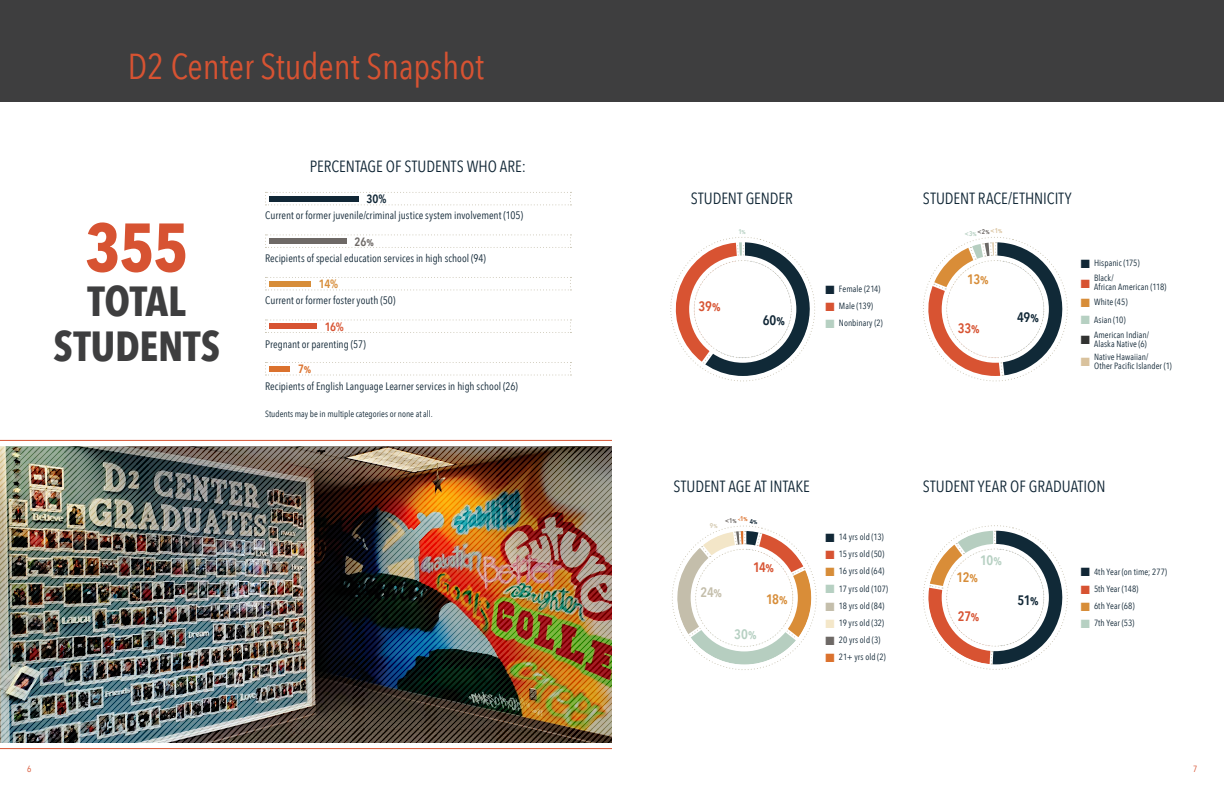
<style>
.page{position:relative;width:1224px;height:792px;background:#fff}
.page>*{position:absolute;margin:0;border:0;box-sizing:border-box;transform-origin:0 0}
.t1{font:700 67.8px "Avenir Next Condensed";color:#d75332}
.t2{font:700 42px/45px "Avenir Next Condensed";letter-spacing:-.005em;color:#3e3e3f;text-align:center}
.t3{font:36px "Avenir Next Condensed";color:#d75332}
.t4{font:16.2px "Avenir Next Condensed";letter-spacing:-.005em;color:#112736}
.t5{font:600 13.7px "Avenir Next Condensed";letter-spacing:-.015em;color:#d75332}
.t6{font:600 13.7px "Avenir Next Condensed";color:#112736}
.t7{font:600 13.7px "Avenir Next Condensed";color:#d78d39}
.t8{font:600 13.7px "Avenir Next Condensed";color:#b6d0c2}
.t9{font:600 13.7px "Avenir Next Condensed";color:#c4beab}
.t10{font:600 12px "Avenir Next Condensed";color:#112736}
.t11{font:600 12px "Avenir Next Condensed";color:#d75332}
.t12{font:600 12px "Avenir Next Condensed";color:#d78d39}
.t13{font:600 12px "Avenir Next Condensed";color:#6e6966}
.t14{font:600 12px "Avenir Next Condensed";color:#db722e}
.t15{font:12px "Zapf Dingbats ITC";color:#d75332}
.t16{font:12px "Zapf Dingbats ITC";color:#323332}
.t17{font:12px "Zapf Dingbats ITC";color:#d9c29d}
.t18{font:10.8px "Avenir Next Condensed";color:#112736}
.t19{font:9px/9px "Avenir Next Condensed";letter-spacing:.005em;color:#112736}
.t20{font:9px "Avenir Next Condensed";color:#d75332}
.t21{font:600 6.8px "Avenir Next Condensed";color:#b6d0c2}
.t22{font:600 6.8px "Avenir Next Condensed";color:#6e6966}
.t23{font:600 6.8px "Avenir Next Condensed";color:#112736}
.t24{font:600 6.8px "Avenir Next Condensed";color:#d4c9b0}
.s1{color:#d75332}
.s2{color:#b6d0c2}
.s3{color:#d78d39}
.s4{color:#c4beab}
.s5{color:#f4e7c9}
.s6{color:#6e6966}
.s7{color:#db722e}
</style>
<div class="page">
<svg style="left:672px;top:526px;width:145px;height:144px"></svg>
<svg style="left:923px;top:237px;width:145px;height:144px"></svg>
<svg style="left:670px;top:237px;width:145px;height:144px"></svg>
<img style="left:0;top:447px;width:612px;height:295px">
<div style="left:0;top:0;width:1224px;height:102px;background:#3e3e3f"></div>
<svg style="left:265px;top:192px;width:306px;height:13px"></svg>
<div style="left:269px;top:196px;width:89px;height:6px;background:#112736"></div>
<svg style="left:265px;top:319px;width:306px;height:14px"></svg>
<div style="left:269px;top:323px;width:48px;height:6px;background:#d75332"></div>
<svg style="left:265px;top:277px;width:306px;height:13px"></svg>
<div style="left:269px;top:281px;width:42px;height:6px;background:#d78d39"></div>
<svg style="left:265px;top:362px;width:306px;height:14px"></svg>
<div style="left:269px;top:366px;width:21px;height:6px;background:#db722e"></div>
<svg style="left:923px;top:525px;width:145px;height:145px"></svg>
<svg style="left:265px;top:234px;width:306px;height:14px"></svg>
<div style="left:269px;top:238px;width:78px;height:6px;background:#6e6966"></div>
<hr style="left:0;top:748px;width:612px;height:1px;background:#d75332">
<hr style="left:0;top:440px;width:612px;height:1px;background:#d75332">
<h3 class="t3" style="left:128px;top:36px;width:358px">D2 Center Student Snapshot</h3>
<h1 class="t1" style="left:85px;top:206px;width:105px">355</h1>
<h2 class="t2" style="left:53px;top:279px;width:168px">TOTAL<br>STUDENTS</h2>
<h3 class="t4" style="left:310px;top:152px;width:218px">PERCENTAGE OF STUDENTS WHO ARE:</h3>
<p class="t18" style="left:265px;top:206px;width:259px">Current or former juvenile/criminal justice system involvement (105)</p>
<h3 class="t10" style="left:367px;top:189px;width:21px">30%</h3>
<h3 class="t13" style="left:355px;top:231px;width:21px">26%</h3>
<p class="t18" style="left:265px;top:249px;width:222px">Recipients of special education services in high school (94)</p>
<h3 class="t12" style="left:319px;top:274px;width:21px">14%</h3>
<p class="t18" style="left:265px;top:291px;width:132px">Current or former foster youth (50)</p>
<h3 class="t11" style="left:325px;top:316px;width:21px">16%</h3>
<p class="t18" style="left:265px;top:335px;width:102px">Pregnant or parenting (57)</p>
<h3 class="t14" style="left:298px;top:359px;width:15px">7%</h3>
<p class="t18" style="left:265px;top:377px;width:254px">Recipients of English Language Learner services in high school (26)</p>
<p class="t19" style="left:265px;top:409px;width:169px">Students may be in multiple categories or none at all.</p>
<h3 class="t4" style="left:691px;top:184px;width:104px">STUDENT GENDER</h3>
<h3 class="t4" style="left:923px;top:184px;width:150px">STUDENT RACE/ETHNICITY</h3>
<p class="t21" style="left:738px;top:226px;width:9px">1%</p>
<p class="t21" style="left:964px;top:227px;width:39px">&lt;3%<sup>&lt;2%</sup><sup>&lt;1%</sup></p>
<h3 class="t5" style="left:699px;top:295px;width:24px">39%</h3>
<h3 class="t6" style="left:763px;top:309px;width:24px">60%</h3>
<p class="t19" style="left:826px;top:284px;width:57px">■ Female (214)</p>
<p class="t19" style="left:826px;top:301px;width:49px"><span class="s1">■</span> Male (139)</p>
<p class="t19" style="left:826px;top:318px;width:59px"><span class="s2">■</span> Nonbinary (2)</p>
<h3 class="t7" style="left:967px;top:268px;width:23px">13%</h3>
<h3 class="t5" style="left:958px;top:316px;width:23px">33%</h3>
<h3 class="t6" style="left:1017px;top:305px;width:23px">49%</h3>
<p class="t19" style="left:1081px;top:258px;width:61px">■ Hispanic (175)</p>
<h3 class="t15" style="left:1081px;top:278px;width:11px">■</h3>
<p class="t19" style="left:1094px;top:273px;width:74px">Black/<br>African American (118)</p>
<p class="t19" style="left:1081px;top:297px;width:48px"><span class="s3">■</span> White (45)</p>
<p class="t19" style="left:1081px;top:314px;width:46px"><span class="s2">■</span> Asian (10)</p>
<h3 class="t16" style="left:1081px;top:334px;width:11px">■</h3>
<p class="t19" style="left:1094px;top:330px;width:57px">American Indian/<br>Alaska Native (6)</p>
<h3 class="t17" style="left:1081px;top:357px;width:11px">■</h3>
<p class="t19" style="left:1094px;top:352px;width:79px">Native Hawaiian/<br>Other Pacific Islander (1)</p>
<h3 class="t4" style="left:673px;top:473px;width:138px">STUDENT AGE AT INTAKE</h3>
<p class="t22" style="left:725px;top:514px;width:25px">&lt;1% <sup>&lt;</sup><sup>1%</sup></p>
<p class="t23" style="left:750px;top:515px;width:9px">4%</p>
<p class="t24" style="left:710px;top:520px;width:9px">9%</p>
<h3 class="t9" style="left:701px;top:580px;width:23px">24%</h3>
<h3 class="t5" style="left:753px;top:556px;width:23px">14%</h3>
<h3 class="t8" style="left:734px;top:622px;width:24px">30%</h3>
<h3 class="t7" style="left:766px;top:588px;width:23px">18%</h3>
<p class="t19" style="left:826px;top:532px;width:60px">■ 14 yrs old (13)</p>
<p class="t19" style="left:826px;top:549px;width:60px"><span class="s1">■</span> 15 yrs old (50)</p>
<p class="t19" style="left:826px;top:566px;width:60px"><span class="s3">■</span> 16 yrs old (64)</p>
<p class="t19" style="left:826px;top:583px;width:64px"><span class="s2">■</span> 17 yrs old (107)</p>
<p class="t19" style="left:826px;top:601px;width:60px"><span class="s4">■</span> 18 yrs old (84)</p>
<p class="t19" style="left:826px;top:618px;width:60px"><span class="s5">■</span> 19 yrs old (32)</p>
<p class="t19" style="left:826px;top:635px;width:56px"><span class="s6">■</span> 20 yrs old (3)</p>
<p class="t19" style="left:826px;top:652px;width:62px"><span class="s7">■</span> 21+ yrs old (2)</p>
<h3 class="t4" style="left:923px;top:473px;width:184px">STUDENT YEAR OF GRADUATION</h3>
<h3 class="t8" style="left:980px;top:548px;width:23px">10%</h3>
<h3 class="t7" style="left:957px;top:566px;width:23px">12%</h3>
<h3 class="t5" style="left:958px;top:604px;width:23px">27%</h3>
<h3 class="t6" style="left:1018px;top:589px;width:22px">51%</h3>
<p class="t19" style="left:1081px;top:567px;width:88px">■ 4th Year (on time; 277)</p>
<p class="t19" style="left:1081px;top:584px;width:59px"><span class="s1">■</span> 5th Year (148)</p>
<p class="t19" style="left:1081px;top:601px;width:55px"><span class="s3">■</span> 6th Year (68)</p>
<p class="t19" style="left:1081px;top:618px;width:55px"><span class="s2">■</span> 7th Year (53)</p>
<p class="t20" style="left:27px;top:761px;width:6px">6</p>
<p class="t20" style="left:1193px;top:761px;width:6px">7</p>
</div>
